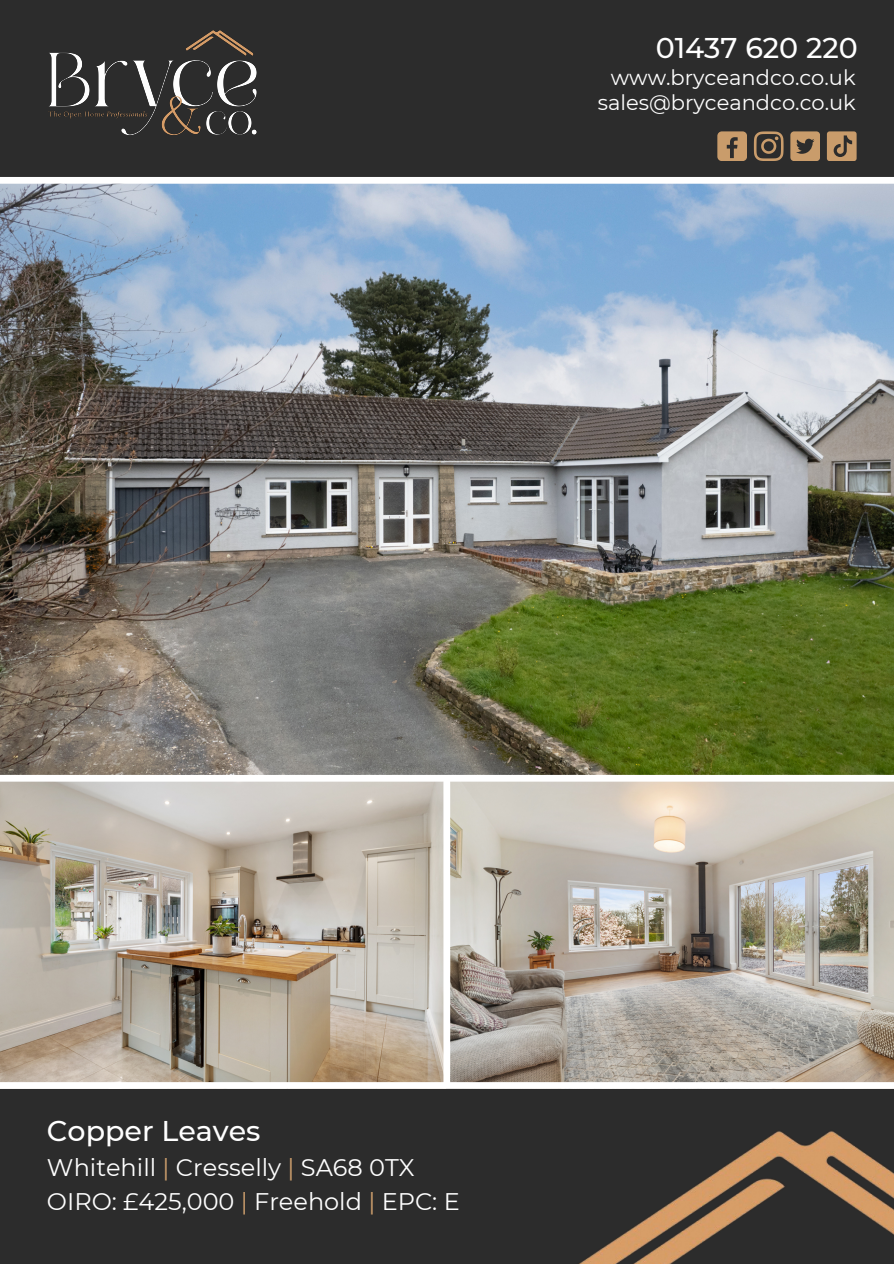
<style>
.page{position:relative;width:894px;height:1264px;background:#fff}
.page>*{position:absolute;margin:0;border:0;box-sizing:border-box;transform-origin:0 0}
.t1{font:500 28.5px "Montserrat";color:#fff}
.t2{font:24px "Montserrat";color:#fff}
.t3{font:21px "Montserrat";color:#fff}
.s1{color:#c99c6b}
</style>
<div class="page">
<div style="left:0;top:0;width:893px;height:1263px;background:#2c2c2c"></div>
<img style="left:0;top:184px;width:893px;height:898px">
<div style="left:0;top:775px;width:893px;height:6px;background:#fff"></div>
<div style="left:443px;top:778px;width:7px;height:307px;background:#fff"></div>
<div style="left:0;top:1082px;width:893px;height:6px;background:#fff"></div>
<img style="left:47px;top:30px;width:220px;height:156px">
<img style="left:580px;top:1131px;width:313px;height:132px">
<div style="left:0;top:177px;width:893px;height:7px;background:#fff"></div>
<div style="left:717px;top:131px;width:29px;height:30px;background:#c99c6b;border-radius:5px"></div>
<svg style="left:726px;top:137px;width:11px;height:21px"></svg>
<div style="left:790px;top:131px;width:29px;height:30px;background:#c99c6b;border-radius:4px"></div>
<svg style="left:796px;top:139px;width:18px;height:15px"></svg>
<svg style="left:753px;top:131px;width:30px;height:30px"></svg>
<svg style="left:826px;top:131px;width:30px;height:30px"></svg>
<p class="t1" style="left:655px;top:30px;width:203px">01437 620 220</p>
<p class="t3" style="left:597px;top:89px;width:259px">sales@bryceandco.co.uk</p>
<p class="t3" style="left:610px;top:64px;width:246px">www.bryceandco.co.uk</p>
<p class="t1" style="left:47px;top:1113px;width:215px">Copper Leaves</p>
<h1 class="t2" style="left:47px;top:1152px;width:369px">Whitehill <span class="s1">|</span> Cresselly <span class="s1">|</span> SA68 0TX</h1>
<p class="t2" style="left:47px;top:1187px;width:414px">OIRO: £425,000 <span class="s1">|</span> Freehold <span class="s1">|</span> EPC: E</p>
</div>
